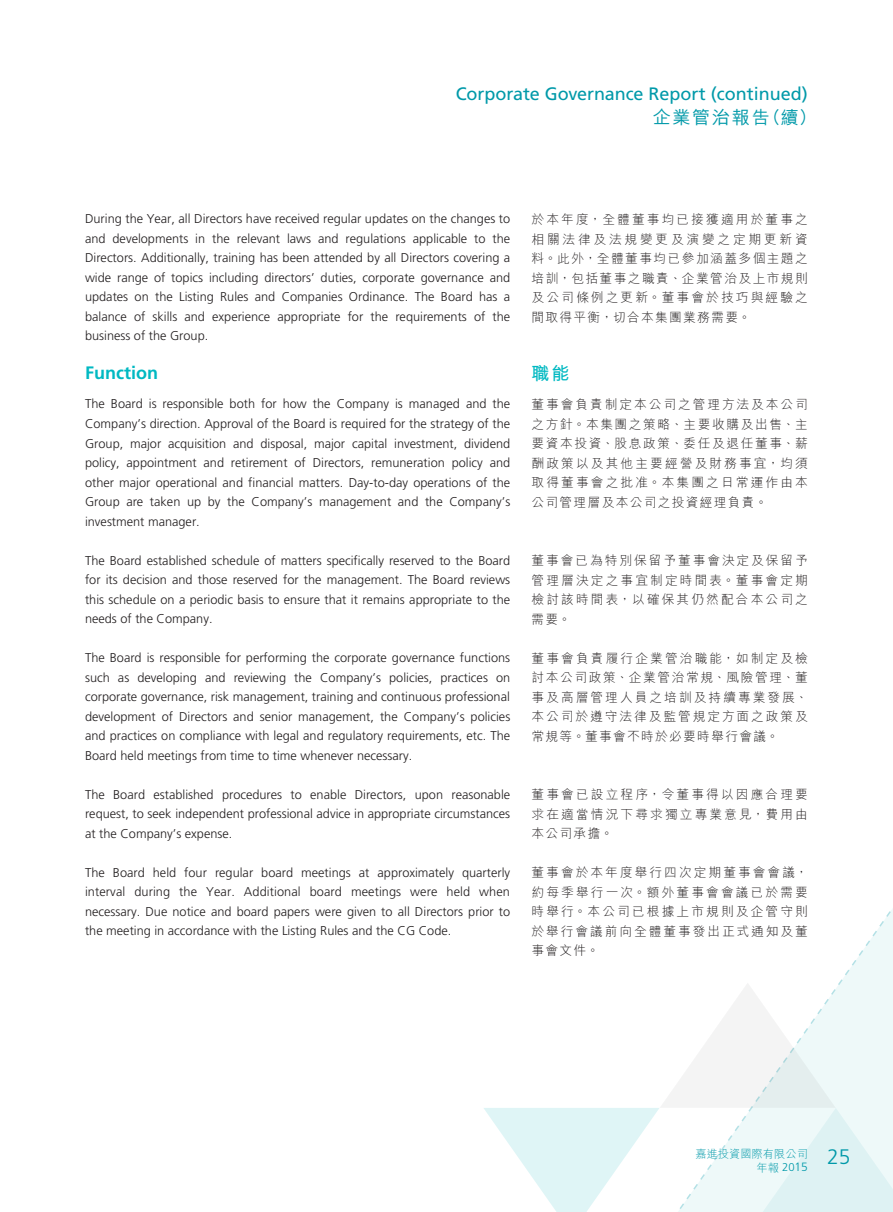
<style>
.page{position:relative;width:893px;height:1212px;background:#fff}
.page>*{position:absolute;margin:0;border:0;box-sizing:border-box;transform-origin:0 0}
.t1{font:300 21px "Frutiger LT Std";color:#0099a9}
.t2{font:18px "Frutiger LT Std";letter-spacing:-.005em;color:#0099a9}
.t3{font:500 18px "M Hei HK";letter-spacing:.1em;color:#0099a9}
._02_H2_E{font:700 18px "Frutiger LT Std";color:#00b9c2}
._02_H2_C{font:700 18px "M Hei HK";color:#00b9c2}
._00_Body_Text_E{font:300 12.75px/19.5px "Frutiger LT Std";color:#231f20;text-align:justify}
._00_Body_Text_C{font:300 12.75px/19.5px "M Hei HK";letter-spacing:.165em;color:#231f20;text-align:justify}
.t4{font:300 11.25px/13.8px "M Hei HK";color:#0099a9;text-align:right}
.s1{font-family:"Frutiger LT Std"}
.s2{font-family:"Frutiger LT Std";font-size:12px}
</style>
<div class="page">
<svg style="left:840px;top:909px;width:53px;height:73px"></svg>
<svg style="left:484px;top:982px;width:409px;height:230px"></svg>
<h2 class="t2" style="left:456px;top:84px;width:354px">Corporate Governance Report (continued)</h2>
<h2 class="t3" style="left:653px;top:104px;width:166px">企業管治報告（續）</h2>
<p class="_00_Body_Text_E" style="left:85px;top:209px;width:427px">During the Year, all Directors have received regular updates on the changes to and developments in the relevant laws and regulations applicable to the Directors. Additionally, training has been attended by all Directors covering a wide range of topics including directors’ duties, corporate governance and updates on the Listing Rules and Companies Ordinance. The Board has a balance of skills and experience appropriate for the requirements of the business of the Group.</p>
<p class="_02_H2_E" style="left:85px;top:362px;width:74px">Function</p>
<p class="_00_Body_Text_E" style="left:85px;top:394px;width:427px">The Board is responsible both for how the Company is managed and the Company’s direction. Approval of the Board is required for the strategy of the Group, major acquisition and disposal, major capital investment, dividend policy, appointment and retirement of Directors, remuneration policy and other major operational and financial matters. Day-to-day operations of the Group are taken up by the Company’s management and the Company’s investment manager.</p>
<p class="_00_Body_Text_E" style="left:85px;top:550px;width:427px">The Board established schedule of matters specifically reserved to the Board for its decision and those reserved for the management. The Board reviews this schedule on a periodic basis to ensure that it remains appropriate to the needs of the Company.</p>
<p class="_00_Body_Text_E" style="left:85px;top:648px;width:427px">The Board is responsible for performing the corporate governance functions such as developing and reviewing the Company’s policies, practices on corporate governance, risk management, training and continuous professional development of Directors and senior management, the Company’s policies and practices on compliance with legal and regulatory requirements, etc. The Board held meetings from time to time whenever necessary.</p>
<p class="_00_Body_Text_E" style="left:85px;top:784px;width:427px">The Board established procedures to enable Directors, upon reasonable request, to seek independent professional advice in appropriate circumstances at the Company’s expense.</p>
<p class="_00_Body_Text_E" style="left:85px;top:862px;width:427px">The Board held four regular board meetings at approximately quarterly interval during the Year. Additional board meetings were held when necessary. Due notice and board papers were given to all Directors prior to the meeting in accordance with the Listing Rules and the CG Code.</p>
<p class="_00_Body_Text_C" style="left:531px;top:209px;width:278px">於本年度，全體董事均已接獲適用於董事之相關法律及法規變更及演變之定期更新資料。此外，全體董事均已參加涵蓋多個主題之培訓，包括董事之職責、企業管治及上市規則及公司條例之更新。董事會於技巧與經驗之間取得平衡，切合本集團業務需要。</p>
<p class="_02_H2_C" style="left:531px;top:360px;width:39px">職能</p>
<p class="_00_Body_Text_C" style="left:531px;top:395px;width:278px">董事會負責制定本公司之管理方法及本公司之方針。本集團之策略、主要收購及出售、主要資本投資、股息政策、委任及退任董事、薪酬政策以及其他主要經營及財務事宜，均須取得董事會之批准。本集團之日常運作由本公司管理層及本公司之投資經理負責。</p>
<p class="_00_Body_Text_C" style="left:531px;top:551px;width:278px">董事會已為特別保留予董事會決定及保留予管理層決定之事宜制定時間表。董事會定期檢討該時間表，以確保其仍然配合本公司之需要。</p>
<p class="_00_Body_Text_C" style="left:531px;top:648px;width:278px">董事會負責履行企業管治職能，如制定及檢討本公司政策、企業管治常規、風險管理、董事及高層管理人員之培訓及持續專業發展、本公司於遵守法律及監管規定方面之政策及常規等。董事會不時於必要時舉行會議。</p>
<p class="_00_Body_Text_C" style="left:531px;top:785px;width:278px">董事會已設立程序，令董事得以因應合理要求在適當情況下尋求獨立專業意見，費用由本公司承擔。</p>
<p class="_00_Body_Text_C" style="left:531px;top:863px;width:278px">董事會於本年度舉行四次定期董事會會議，約每季舉行一次。額外董事會會議已於需要時舉行。本公司已根據上市規則及企管守則於舉行會議前向全體董事發出正式通知及董事會文件。</p>
<p class="t4" style="left:695px;top:1146px;width:114px">嘉進投資國際有限公司年報 <span class="s1">20</span><span class="s2">15</span></p>
<p class="t1" style="left:827px;top:1145px;width:25px">25</p>
</div>
